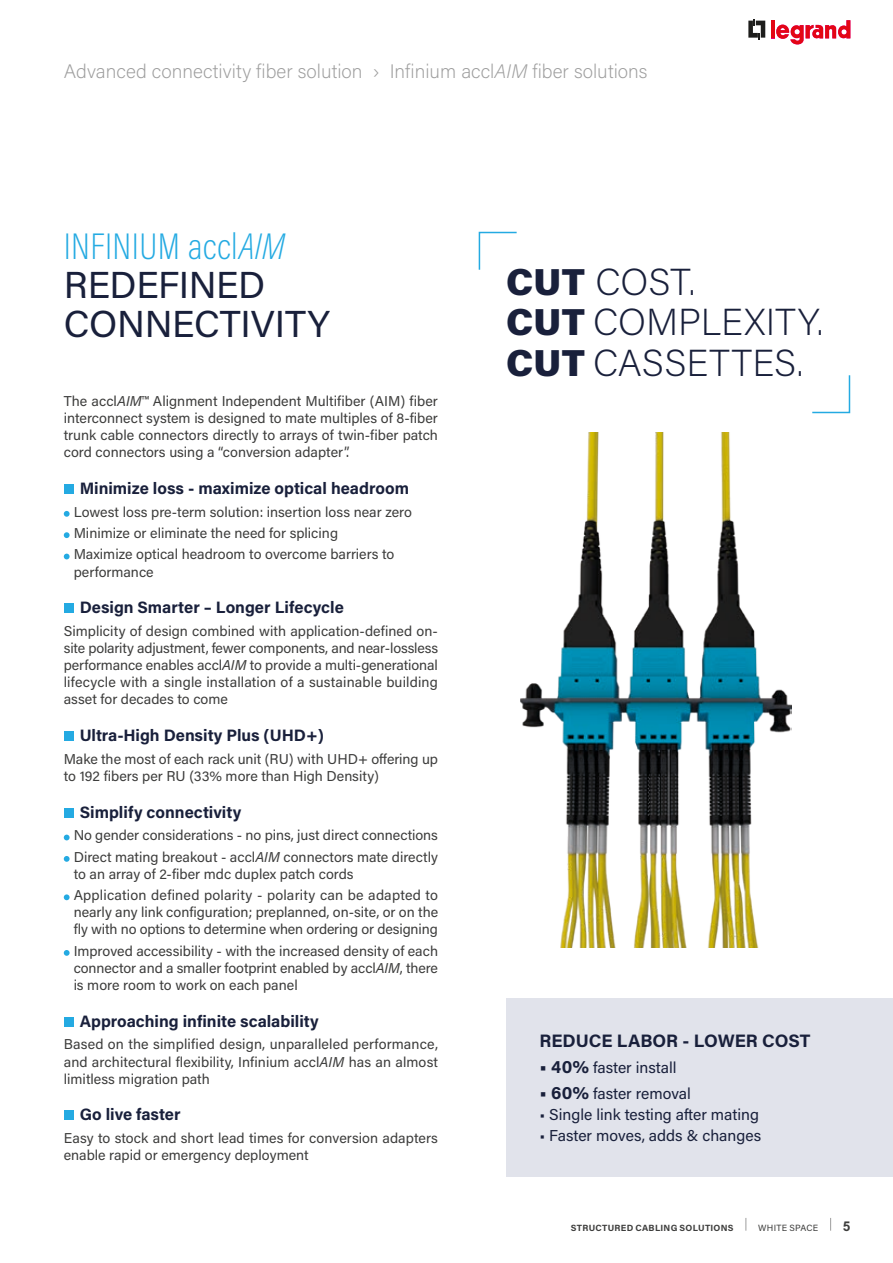
<style>
.page{position:relative;width:893px;height:1263px;background:#fff}
.page>*{position:absolute;margin:0;border:0;box-sizing:border-box;transform-origin:0 0}
.t1{font:200 37.5px/40.5px "Acumin Pro";letter-spacing:.005em;color:#19203b}
.t2{font:37.5px/39px "Acumin Pro";letter-spacing:-.01em;color:#19203b}
.t3{font:200 37.5px "Acumin Pro Cond";letter-spacing:.01em;color:#24aae2}
.t4{font:200 19.5px "Acumin Pro";color:#9d9d9d}
.t5{font:700 18px "Acumin Pro";color:#19203b}
.t6{font:700 16.5px "Acumin Pro";color:#19203b}
.t7{font:15.75px "Acumin Pro";color:#19203b}
.t8{font:14.25px/17.1px "Acumin Pro";color:#3d3d3c}
.t9{font:700 13.5px "Arial MT Std";color:#3d3d3c}
.t10{font:700 9px "Acumin Pro";letter-spacing:.03em;color:#3d3d3c}
.t11{font:9px "Acumin Pro";letter-spacing:.025em;color:#3d3d3c}
.s1{font-style:italic}
.s2{font-weight:900}
.s3{font-weight:700;font-size:18px}
</style>
<div class="page">
<svg style="left:748px;top:19px;width:17px;height:20px"></svg>
<hr style="left:771px;top:20px;width:4px;height:18px;background:#e30614">
<svg style="left:776px;top:20px;width:74px;height:25px"></svg>
<div style="left:506px;top:998px;width:387px;height:179px;background:#e1e3eb"></div>
<div style="left:64px;top:484px;width:10px;height:10px;background:#24aae2"></div>
<svg style="left:64px;top:511px;width:6px;height:6px"></svg>
<svg style="left:64px;top:532px;width:6px;height:6px"></svg>
<svg style="left:64px;top:554px;width:6px;height:5px"></svg>
<div style="left:64px;top:603px;width:10px;height:10px;background:#24aae2"></div>
<div style="left:64px;top:731px;width:10px;height:10px;background:#24aae2"></div>
<div style="left:64px;top:808px;width:10px;height:9px;background:#24aae2"></div>
<svg style="left:64px;top:835px;width:6px;height:5px"></svg>
<svg style="left:64px;top:856px;width:6px;height:6px"></svg>
<svg style="left:64px;top:894px;width:6px;height:6px"></svg>
<svg style="left:64px;top:950px;width:6px;height:6px"></svg>
<div style="left:64px;top:1017px;width:10px;height:9px;background:#24aae2"></div>
<div style="left:64px;top:1110px;width:10px;height:10px;background:#24aae2"></div>
<img style="left:521px;top:432px;width:271px;height:515px">
<svg style="left:478px;top:231px;width:39px;height:39px"></svg>
<svg style="left:812px;top:375px;width:39px;height:39px"></svg>
<svg style="left:745px;top:1218px;width:1px;height:13px"></svg>
<svg style="left:830px;top:1218px;width:1px;height:13px"></svg>
<h2 class="t4" style="left:64px;top:58px;width:585px">Advanced connectivity fiber solution › Infinium accl<span class="s1">AIM</span> fiber solutions</h2>
<h1 class="t3" style="left:64px;top:223px;width:223px">INFINIUM accl<span class="s1">AIM</span></h1>
<h1 class="t2" style="left:64px;top:264px;width:268px">REDEFINED<br>CONNECTIVITY</h1>
<p class="t8" style="left:64px;top:392px;width:376px;text-align:justify">The accl<span class="s1">AIM</span>™ Alignment Independent Multifiber (AIM) fiber interconnect system is designed to mate multiples of 8-fiber trunk cable connectors directly to arrays of twin-fiber patch cord connectors using a “conversion adapter”.</p>
<p class="t6" style="left:80px;top:476px;width:331px">Minimize loss - maximize optical headroom</p>
<p class="t8" style="left:74px;top:500px;width:340px;line-height:21.3px">Lowest loss pre-term solution: insertion loss near zero<br>Minimize or eliminate the need for splicing<br>Maximize optical headroom to overcome barriers to</p>
<p class="t8" style="left:74px;top:562px;width:82px">performance</p>
<p class="t6" style="left:80px;top:596px;width:266px">Design Smarter – Longer Lifecycle</p>
<p class="t8" style="left:64px;top:622px;width:376px;text-align:justify">Simplicity of design combined with application-defined on&shy;site polarity adjustment, fewer components, and near-lossless performance enables accl<span class="s1">AIM</span> to provide a multi-generational lifecycle with a single installation of a sustainable building asset for decades to come</p>
<p class="t6" style="left:80px;top:724px;width:246px">Ultra-High Density Plus (UHD+)</p>
<p class="t8" style="left:64px;top:750px;width:376px">Make the most of each rack unit (RU) with UHD+ offering up to 192 fibers per RU (33% more than High Density)</p>
<p class="t6" style="left:80px;top:800px;width:163px">Simplify connectivity</p>
<p class="t8" style="left:74px;top:824px;width:366px;line-height:21.3px">No gender considerations - no pins, just direct connections<br>Direct mating breakout - accl<span class="s1">AIM</span> connectors mate directly</p>
<p class="t8" style="left:74px;top:863px;width:366px;line-height:21.3px">to an array of 2-fiber mdc duplex patch cords<br>Application defined polarity - polarity can be adapted to</p>
<p class="t8" style="left:74px;top:903px;width:366px">nearly any link configuration; preplanned, on-site, or on the fly with no options to determine when ordering or designing</p>
<p class="t8" style="left:74px;top:942px;width:366px;text-align:justify">Improved accessibility - with the increased density of each connector and a smaller footprint enabled by accl<span class="s1">AIM</span>, there is more room to work on each panel</p>
<p class="t6" style="left:80px;top:1009px;width:240px">Approaching infinite scalability</p>
<p class="t8" style="left:64px;top:1035px;width:376px;text-align:justify">Based on the simplified design, unparalleled performance, and architectural flexibility, Infinium accl<span class="s1">AIM</span> has an almost limitless migration path</p>
<p class="t6" style="left:80px;top:1103px;width:102px">Go live faster</p>
<p class="t8" style="left:64px;top:1129px;width:376px">Easy to stock and short lead times for conversion adapters enable rapid or emergency deployment</p>
<h1 class="t1" style="left:506px;top:260px;width:319px"><span class="s2">CUT</span> COST.<br><span class="s2">CUT</span> COMPLEXITY.<br><span class="s2">CUT</span> CASSETTES.</h1>
<p class="t5" style="left:539px;top:1028px;width:273px">REDUCE LABOR - LOWER COST</p>
<p class="t7" style="left:539px;top:1056px;width:139px"><span class="s3">• 40%</span> faster install</p>
<p class="t7" style="left:539px;top:1082px;width:153px"><span class="s3">• 60%</span> faster removal</p>
<p class="t7" style="left:539px;top:1103px;width:221px">• Single link testing after mating</p>
<p class="t7" style="left:539px;top:1125px;width:223px">• Faster moves, adds &amp; changes</p>
<p class="t10" style="left:571px;top:1221px;width:164px">STRUCTURED CABLING SOLUTIONS</p>
<p class="t11" style="left:758px;top:1221px;width:62px">WHITE SPACE</p>
<p class="t9" style="left:843px;top:1218px;width:9px">5</p>
</div>
